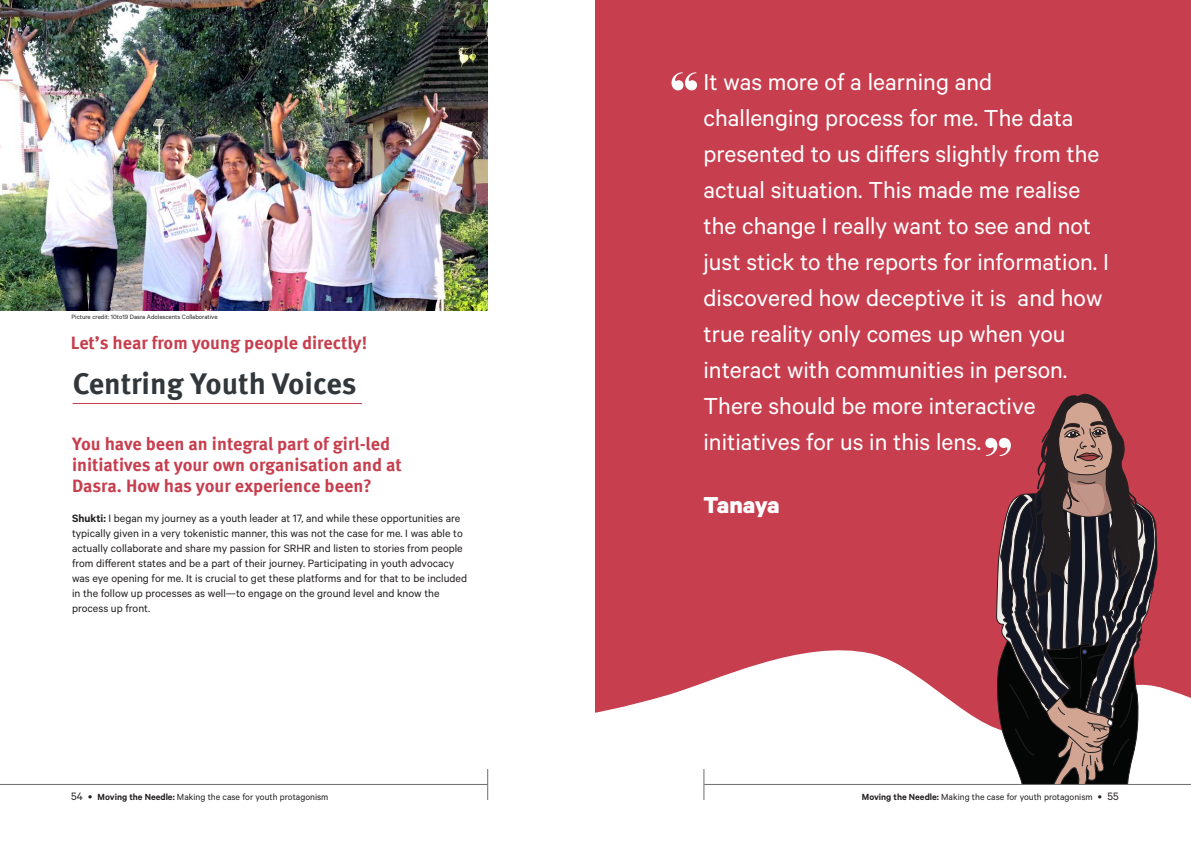
<style>
.page{position:relative;width:1191px;height:842px;background:#fff}
.page>*{position:absolute;margin:0;border:0;box-sizing:border-box;transform-origin:0 0}
.t1{font:700 30px "Meta Pro";color:#32373b}
.t2{font:26px/36px "Calibre";color:#fff}
.t3{font:700 26px "Calibre";letter-spacing:-.015em;color:#fff}
.t4{font:700 18px/21px "Meta Pro";color:#c73e4e}
.t5{font:12px/15px "Calibre";color:#231f20}
.t6{font:10px "Calibre";color:#231f20}
.t7{font:7px "Calibre";color:#231f20}
.s1{font-weight:600}
.s2{font-size:12px}
</style>
<div class="page">
<img style="left:0;top:0;width:487px;height:310px">
<div style="left:595px;top:0;width:596px;height:842px;background:#c73e4e"></div>
<svg style="left:595px;top:650px;width:596px;height:192px;background:#f7e4e6"></svg>
<svg style="left:671px;top:72px;width:26px;height:18px"></svg>
<hr style="left:73px;top:403px;width:289px;height:1px;background:#c73e4e">
<svg style="left:985px;top:393px;width:172px;height:391px"></svg>
<hr style="left:0;top:784px;width:487px;height:1px;background:#6c6d70">
<hr style="left:487px;top:769px;width:1px;height:31px;background:#6c6d70">
<hr style="left:703px;top:769px;width:1px;height:31px;background:#6c6d70">
<hr style="left:704px;top:784px;width:487px;height:1px;background:#6c6d70">
<p class="t7" style="left:71px;top:313px;width:148px">Picture credit: 10to19 Dasra Adolescents Collaborative</p>
<h3 class="t4" style="left:71px;top:331px;width:298px">Let’s hear from young people directly!</h3>
<h1 class="t1" style="left:73px;top:360px;width:285px">Centring Youth Voices</h1>
<h3 class="t4" style="left:72px;top:432px;width:331px">You have been an integral part of girl-led initiatives at your own organisation and at<br>Dasra. How has your experience been?</h3>
<p class="t5" style="left:72px;top:510px;width:396px"><span class="s1">Shukti:</span> I began my journey as a youth leader at 17, and while these opportunities are typically given in a very tokenistic manner, this was not the case for me. I was able to actually collaborate and share my passion for SRHR and listen to stories from people from different states and be a part of their journey. Participating in youth advocacy was eye opening for me. It is crucial to get these platforms and for that to be included in the follow up processes as well—to engage on the ground level and know the process up front.</p>
<p class="t2" style="left:703px;top:63px;width:407px">It was more of a learning and challenging process for me. The data presented to us differs slightly from the actual situation. This made me realise the change I really want to see and not just stick to the reports for information. I discovered how deceptive it is and how true reality only comes up when you interact with communities in person.<br>There should be more interactive initiatives for us in this lens.</p>
<h2 class="t3" style="left:703px;top:489px;width:78px">Tanaya</h2>
<p class="t6" style="left:71px;top:791px;width:259px"><span class="s2">54 •</span> <span class="s1">Moving the Needle:</span> Making the case for youth protagonism</p>
<p class="t6" style="left:862px;top:791px;width:258px"><span class="s1">Moving the Needle:</span> Making the case for youth protagonism <span class="s2">• 55</span></p>
</div>
